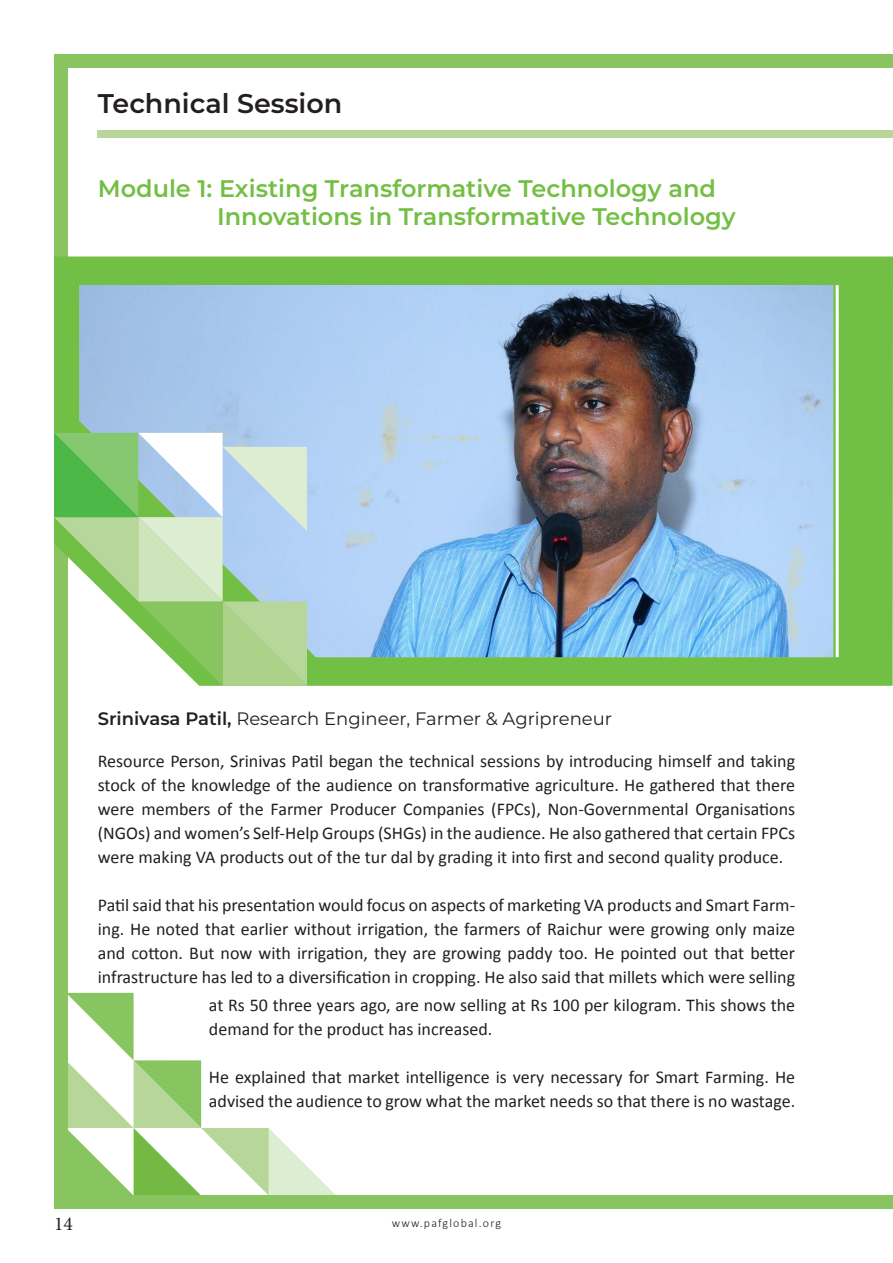
<style>
.page{position:relative;width:893px;height:1263px;background:#fff}
.page>*{position:absolute;margin:0;border:0;box-sizing:border-box;transform-origin:0 0}
.t1{font:600 27px "Montserrat";color:#231f20}
.t2{font:600 24px "Montserrat";color:#73bf44}
.t3{font:19.5px "Minion Pro";color:#231f20}
.t4{font:18px/24px "Calibri";color:#231f20;text-align:justify}
.t5{font:18px "Montserrat";color:#231f20}
.t6{font:300 12px "Calibri";letter-spacing:.1em;color:#231f20}
.s1{font-weight:600}
</style>
<div class="page">
<svg style="left:68px;top:993px;width:268px;height:202px"></svg>
<div style="left:54px;top:54px;width:14px;height:1155px;background:#88c460"></div>
<div style="left:54px;top:256px;width:839px;height:430px;background:#71bf44"></div>
<img style="left:79px;top:285px;width:754px;height:372px">
<svg style="left:54px;top:433px;width:253px;height:253px"></svg>
<hr style="left:836px;top:285px;width:3px;height:372px;background:#fff">
<div style="left:98px;top:130px;width:795px;height:8px;background:#b6d69a"></div>
<div style="left:68px;top:1195px;width:825px;height:14px;background:#88c460"></div>
<div style="left:68px;top:54px;width:825px;height:14px;background:#88c460"></div>
<p class="t1" style="left:98px;top:85px;width:246px">Technical Session</p>
<p class="t2" style="left:98px;top:171px;width:620px">Module 1: Existing Transformative Technology and</p>
<p class="t2" style="left:217px;top:200px;width:520px">Innovations in Transformative Technology</p>
<p class="t5" style="left:98px;top:706px;width:516px"><span class="s1">Srinivasa Patil,</span> Research Engineer, Farmer &amp; Agripreneur</p>
<p class="t4" style="left:98px;top:749px;width:699px">Resource Person, Srinivas Patil began the technical sessions by introducing himself and taking stock of the knowledge of the audience on transformative agriculture. He gathered that there were members of the Farmer Producer Companies (FPCs), Non-Governmental Organisations (NGOs) and women’s Self-Help Groups (SHGs) in the audience. He also gathered that certain FPCs were making VA products out of the tur dal by grading it into first and second quality produce.</p>
<p class="t4" style="left:98px;top:893px;width:699px">Patil said that his presentation would focus on aspects of marketing VA products and Smart Farm&shy;ing. He noted that earlier without irrigation, the farmers of Raichur were growing only maize and cotton. But now with irrigation, they are growing paddy too. He pointed out that better infrastructure has led to a diversification in cropping. He also said that millets which were selling</p>
<p class="t4" style="left:209px;top:993px;width:588px">at Rs 50 three years ago, are now selling at Rs 100 per kilogram. This shows the demand for the product has increased.</p>
<p class="t4" style="left:209px;top:1065px;width:588px">He explained that market intelligence is very necessary for Smart Farming. He advised the audience to grow what the market needs so that there is no wastage.</p>
<p class="t3" style="left:54px;top:1210px;width:20px">14</p>
<p class="t6" style="left:392px;top:1215px;width:111px">www.pafglobal.org</p>
</div>
